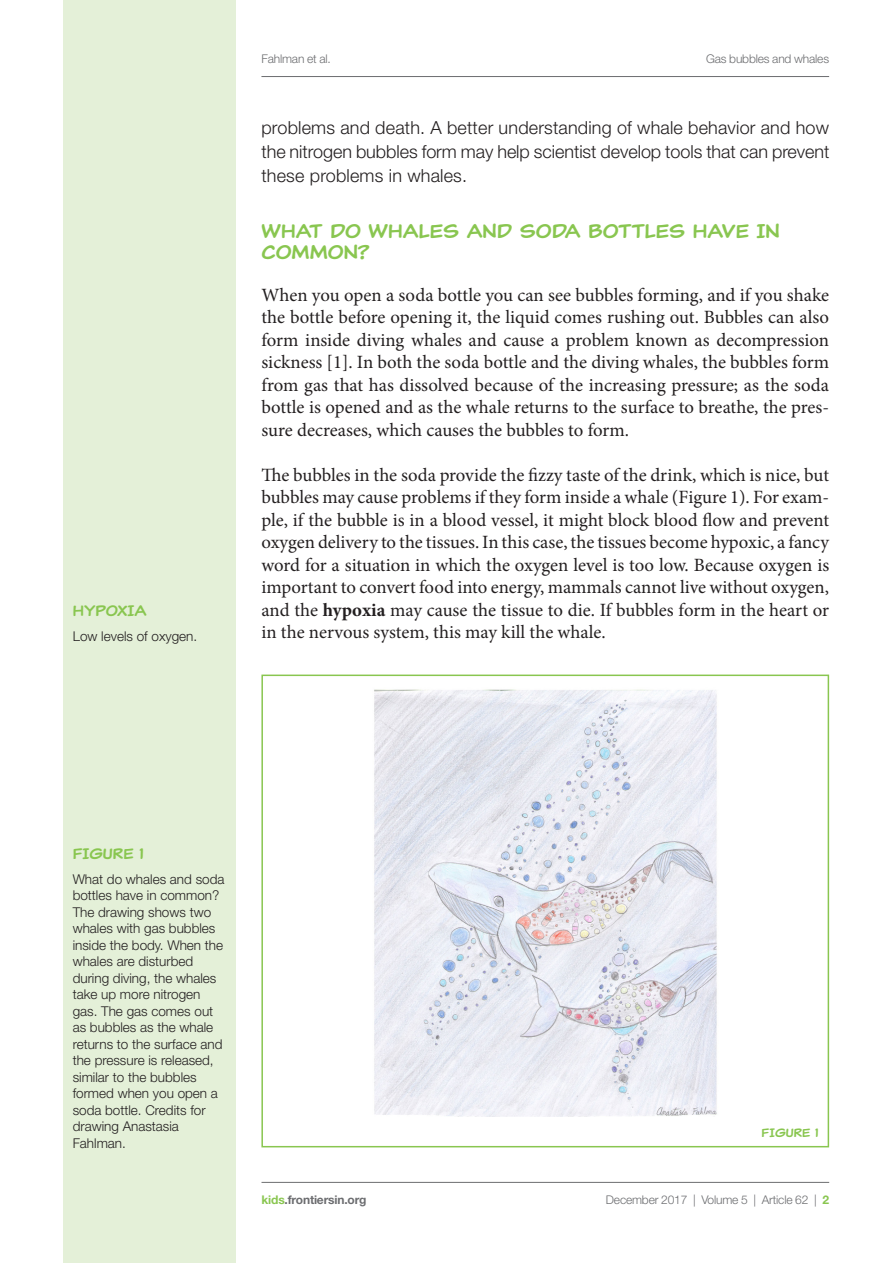
<style>
.page{position:relative;width:893px;height:1263px;background:#fff}
.page>*{position:absolute;margin:0;border:0;box-sizing:border-box;transform-origin:0 0}
.t1{font:19.5px/21px "Classic Comic";color:#89c650}
.t2{font:18.75px/22.5px "Minion Pro";color:#231f20;text-align:justify}
.t3{font:300 18px/24px "Helvetica Neue LT Std";color:#231f20;text-align:justify}
.t4{font:15px "Classic Comic";color:#89c650}
.t5{font:300 13.5px/16.5px "Helvetica Neue LT Std";color:#231f20}
.t6{font:300 12px "Helvetica Neue LT Std";letter-spacing:-.015em;color:#6c6d70}
.t7{font:700 12px "Helvetica Neue LT Std";letter-spacing:-.015em;color:#6c6d70}
.t8{font:12px "Classic Comic";color:#89c650}
.s1{font-weight:700}
.s2{color:#89c650}
.s3{font-weight:700;color:#89c650}
</style>
<div class="page">
<div style="left:64px;top:0;width:172px;height:1263px;background:#e4f0d8"></div>
<hr style="left:261px;top:76px;width:568px;height:1px;background:#6c6d70">
<hr style="left:261px;top:1182px;width:568px;height:1px;background:#6c6d70">
<img style="left:374px;top:689px;width:343px;height:428px">
<div style="left:261px;top:674px;width:568px;height:473px;border:2px solid #89c650"></div>
<p class="t4" style="left:73px;top:601px;width:75px">HYPOXIA</p>
<p class="t5" style="left:73px;top:627px;width:126px">Low levels of oxygen.</p>
<p class="t6" style="left:261px;top:51px;width:71px">Fahlman et al.</p>
<p class="t6" style="left:706px;top:51px;width:125px">Gas bubbles and whales</p>
<p class="t3" style="left:261px;top:115px;width:570px">problems and death. A better understanding of whale behavior and how the nitrogen bubbles form may help scientist develop tools that can prevent these problems in whales.</p>
<p class="t1" style="left:261px;top:220px;width:520px">WHAT DO WHALES AND SODA BOTTLES HAVE IN<br>COMMON?</p>
<p class="t2" style="left:261px;top:284px;width:569px">When you open a soda bottle you can see bubbles forming, and if you shake the bottle before opening it, the liquid comes rushing out. Bubbles can also form inside diving whales and cause a problem known as decompression sickness [1]. In both the soda bottle and the diving whales, the bubbles form from gas that has dissolved because of the increasing pressure; as the soda bottle is opened and as the whale returns to the surface to breathe, the pres&shy;sure decreases, which causes the bubbles to form.</p>
<p class="t2" style="left:261px;top:464px;width:569px">The bubbles in the soda provide the fizzy taste of the drink, which is nice, but bubbles may cause problems if they form inside a whale (Figure 1). For exam&shy;ple, if the bubble is in a blood vessel, it might block blood flow and prevent oxygen delivery to the tissues. In this case, the tissues become hypoxic, a fancy word for a situation in which the oxygen level is too low. Because oxygen is important to convert food into energy, mammals cannot live without oxygen, and the <span class="s1">hypoxia</span> may cause the tissue to die. If bubbles form in the heart or in the nervous system, this may kill the whale.</p>
<p class="t4" style="left:73px;top:843px;width:73px">FIGURE 1</p>
<p class="t5" style="left:73px;top:870px;width:153px">What do whales and soda bottles have in common?<br>The drawing shows two whales with gas bubbles inside the body. When the whales are disturbed during diving, the whales take up more nitrogen gas. The gas comes out as bubbles as the whale returns to the surface and the pressure is released, similar to the bubbles formed when you open a soda bottle. Credits for drawing Anastasia<br>Fahlman.</p>
<p class="t8" style="left:762px;top:1125px;width:58px">FIGURE 1</p>
<p class="t7" style="left:261px;top:1192px;width:107px"><span class="s2">kids</span>.frontiersin.org</p>
<p class="t6" style="left:606px;top:1192px;width:225px">December 2017 | Volume 5 | Article 62 | <span class="s3">2</span></p>
</div>
